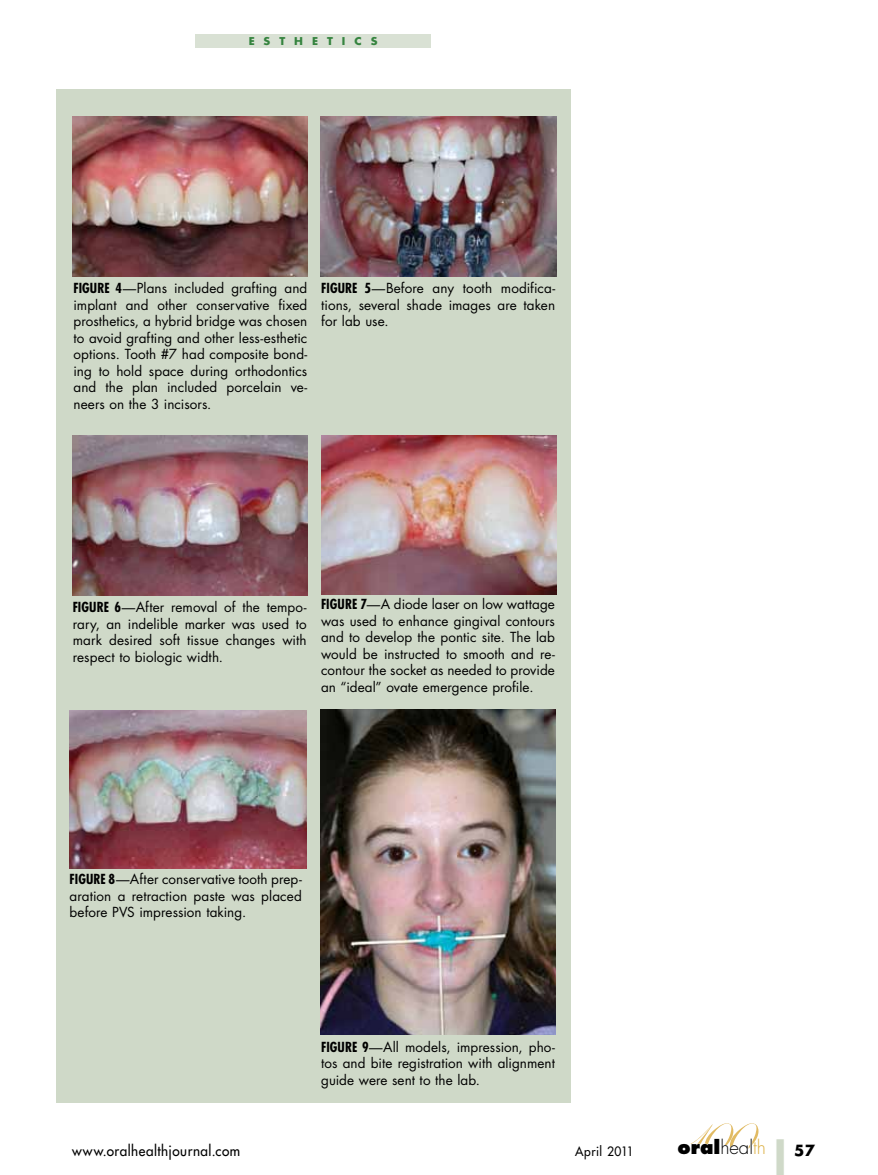
<style>
.page{position:relative;width:878px;height:1175px;background:#fff}
.page>*{position:absolute;margin:0;border:0;box-sizing:border-box;transform-origin:0 0}
.t1{font:800 18.6px "Futura";color:#000}
.t2{font:700 15px "Futura";color:#000}
.t3{font:500 14.1px "Futura";letter-spacing:.04em;color:#000;scale:.95 1}
.t4{font:13.5px/16.5px "Futura";letter-spacing:.005em;color:#000;text-align:justify}
.t5{font:500 12.6px "Futura";letter-spacing:.03em;color:#000;scale:.95 1}
.t6{font:700 10.5px "Futura";letter-spacing:.81em;color:#35843f;scale:1.05 1}
.s1{font-weight:700;font-stretch:condensed}
.s2{font-weight:300}
.s3{font-weight:300;color:#dbad3d}
</style>
<div class="page">
<div style="left:195px;top:34px;width:236px;height:13px;background:#d9e1d4"></div>
<svg style="left:690px;top:1123px;width:69px;height:26px"></svg>
<div style="left:56px;top:90px;width:514px;height:1012px;background:#cfd9c8"></div>
<img style="left:320px;top:117px;width:236px;height:159px">
<img style="left:72px;top:117px;width:235px;height:159px">
<img style="left:72px;top:436px;width:235px;height:159px">
<img style="left:69px;top:711px;width:237px;height:157px">
<img style="left:321px;top:435px;width:235px;height:159px">
<img style="left:320px;top:710px;width:235px;height:324px">
<p class="t6" style="left:249px;top:34px;width:124px">ESTHETICS</p>
<p class="t4" style="left:74px;top:280px;width:235px"><span class="s1">FIGURE 4</span>—Plans included grafting and implant and other conservative fixed prosthetics, a hybrid bridge was chosen to avoid grafting and other less-esthetic options. Tooth #7 had composite bond&shy;ing to hold space during orthodontics and the plan included porcelain ve&shy;neers on the 3 incisors.</p>
<p class="t4" style="left:321px;top:280px;width:235px"><span class="s1">FIGURE 5</span>—Before any tooth modifica&shy;tions, several shade images are taken for lab use.</p>
<p class="t4" style="left:73px;top:599px;width:235px"><span class="s1">FIGURE 6</span>—After removal of the tempo&shy;rary, an indelible marker was used to mark desired soft tissue changes with respect to biologic width.</p>
<p class="t4" style="left:321px;top:595px;width:235px"><span class="s1">FIGURE 7</span>—A diode laser on low wattage was used to enhance gingival contours and to develop the pontic site. The lab would be instructed to smooth and re&shy;contour the socket as needed to provide an “ideal” ovate emergence profile.</p>
<p class="t4" style="left:70px;top:871px;width:234px"><span class="s1">FIGURE 8</span>—After conservative tooth prep&shy;aration a retraction paste was placed before PVS impression taking.</p>
<p class="t4" style="left:321px;top:1038px;width:235px"><span class="s1">FIGURE 9</span>—All models, impression, pho&shy;tos and bite registration with alignment guide were sent to the lab.</p>
<p class="t3" style="left:72px;top:1141px;width:179px">www.oralhealthjournal.com</p>
<p class="t5" style="left:575px;top:1142px;width:63px">April 2011</p>
<h1 class="t1" style="left:677px;top:1136px;width:90px">oral<span class="s2">heal</span><span class="s3">th</span></h1>
<p class="t2" style="left:794px;top:1139px;width:22px">57</p>
</div>
